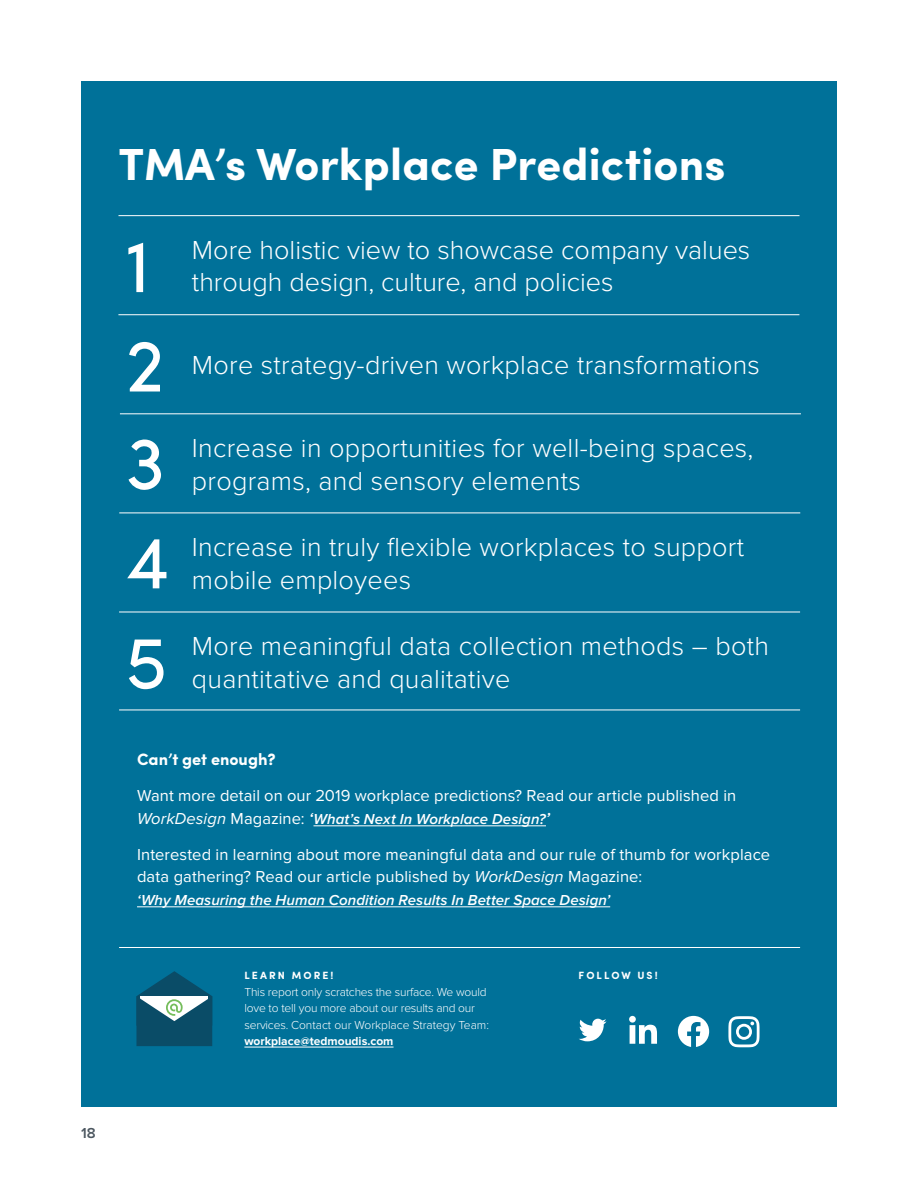
<style>
.page{position:relative;width:918px;height:1188px;background:#fff}
.page>*{position:absolute;margin:0;border:0;box-sizing:border-box;transform-origin:0 0}
.Intro_for_main_body{font:75px "Sofia Pro";color:#fff}
.Main_RFP_body_copy{font:700 45px "Sofia Pro";letter-spacing:.005em;color:#fff}
.Main_RFP_body_copy-2{font:300 27px/32.4px "Proxima Nova";letter-spacing:.01em;color:#fff}
.Body_Copy{font:16.5px/22.5px "Proxima Nova";letter-spacing:.005em;color:#fff}
.Section_header_2{font:700 16.5px "Sofia Pro";color:#fff}
.Body_Copy-2{font:italic 600 15px "Proxima Nova";letter-spacing:.005em;color:#fff}
.t1{font:600 15px "Proxima Nova";color:#4c5760}
.Scope_of_Services_bu{font:300 12px/16.5px "Proxima Nova";letter-spacing:-.015em;color:#fff}
.Scope_of_Services_bu-2{font:700 10.5px "Sofia Pro";letter-spacing:.2em;color:#fff}
.s1{font-weight:400;font-size:16.5px}
.s2{font-weight:400;font-style:normal;font-size:16.5px}
.s3{font-size:16.5px}
.s4{font-style:italic}
.s5{font-weight:700}
</style>
<div class="page">
<div style="left:81px;top:81px;width:756px;height:1026px;background:#007199"></div>
<hr style="left:118px;top:215px;width:682px;height:1px;background:#fff">
<hr style="left:118px;top:314px;width:681px;height:1px;background:#fff">
<hr style="left:244px;top:1047px;width:150px;height:1px;background:#fff">
<svg style="left:136px;top:971px;width:76px;height:75px"></svg>
<hr style="left:120px;top:413px;width:681px;height:1px;background:#fff">
<hr style="left:119px;top:513px;width:681px;height:1px;background:#fff">
<hr style="left:119px;top:612px;width:681px;height:1px;background:#fff">
<hr style="left:119px;top:947px;width:681px;height:1px;background:#fff">
<hr style="left:119px;top:710px;width:681px;height:1px;background:#fff">
<svg style="left:579px;top:1019px;width:28px;height:22px"></svg>
<svg style="left:629px;top:1016px;width:28px;height:28px"></svg>
<hr style="left:314px;top:826px;width:232px;height:1px;background:#fff">
<hr style="left:137px;top:907px;width:473px;height:1px;background:#fff">
<svg style="left:678px;top:1016px;width:31px;height:31px"></svg>
<svg style="left:728px;top:1016px;width:32px;height:31px"></svg>
<p class="Main_RFP_body_copy" style="left:118px;top:130px;width:609px">TMA’s Workplace Predictions</p>
<p class="Intro_for_main_body" style="left:125px;top:210px;width:27px">1</p>
<p class="Intro_for_main_body" style="left:125px;top:310px;width:41px">2</p>
<p class="Intro_for_main_body" style="left:125px;top:407px;width:42px">3</p>
<p class="Intro_for_main_body" style="left:125px;top:507px;width:46px">4</p>
<p class="Intro_for_main_body" style="left:125px;top:607px;width:44px">5</p>
<p class="Main_RFP_body_copy-2" style="left:192px;top:234px;width:560px">More holistic view to showcase company values through design, culture, and policies</p>
<p class="Main_RFP_body_copy-2" style="left:192px;top:349px;width:569px">More strategy-driven workplace transformations</p>
<p class="Main_RFP_body_copy-2" style="left:192px;top:432px;width:563px">Increase in opportunities for well-being spaces, programs, and sensory elements</p>
<p class="Main_RFP_body_copy-2" style="left:192px;top:531px;width:554px">Increase in truly flexible workplaces to support mobile employees</p>
<p class="Main_RFP_body_copy-2" style="left:192px;top:631px;width:579px">More meaningful data collection methods – both quantitative and qualitative</p>
<p class="Section_header_2" style="left:137px;top:747px;width:140px">Can’t get enough?</p>
<p class="Body_Copy" style="left:137px;top:785px;width:601px">Want more detail on our 2019 workplace predictions? Read our article published in</p>
<p class="Body_Copy-2" style="left:137px;top:810px;width:414px"><span class="s1">WorkDesign</span> <span class="s2">Magazine:</span> <span class="s3">‘</span>What’s Next In Workplace Design?<span class="s3">’</span></p>
<p class="Body_Copy" style="left:137px;top:843px;width:635px">Interested in learning about more meaningful data and our rule of thumb for workplace data gathering? Read our article published by <span class="s4">WorkDesign</span> Magazine:</p>
<p class="Body_Copy-2" style="left:137px;top:891px;width:475px">‘Why Measuring the Human Condition Results In Better Space Design’</p>
<p class="Scope_of_Services_bu-2" style="left:244px;top:968px;width:91px">LEARN MORE!</p>
<p class="Scope_of_Services_bu" style="left:244px;top:984px;width:246px">This report only scratches the surface. We would love to tell you more about our results and our services. Contact our Workplace Strategy Team: <span class="s5">workplace@tedmoudis.com</span></p>
<p class="Scope_of_Services_bu-2" style="left:579px;top:967px;width:81px">FOLLOW US!</p>
<p class="t1" style="left:81px;top:1124px;width:16px">18</p>
</div>
